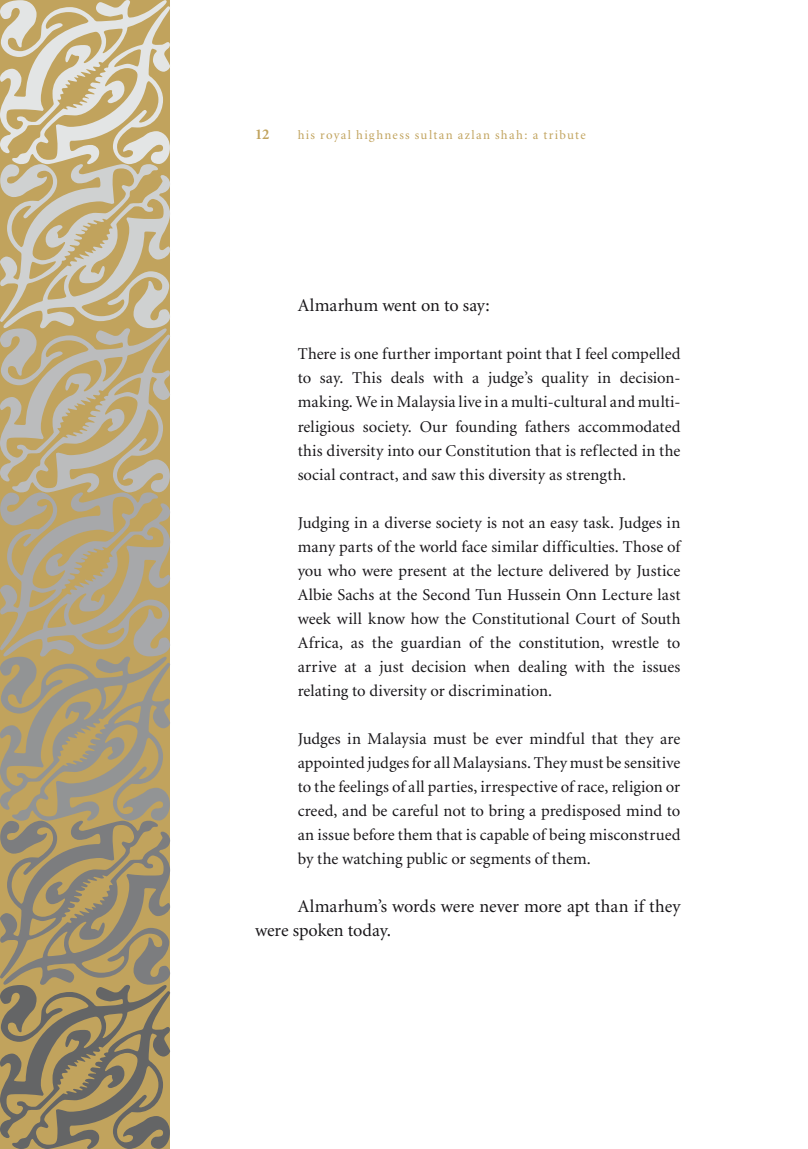
<style>
.page{position:relative;width:808px;height:1149px;background:#fff}
.page>*{position:absolute;margin:0;border:0;box-sizing:border-box;transform-origin:0 0}
.Main_Body_Text{font:18px/24px "Minion";letter-spacing:-.005em;color:#171518}
.Body_Text_Quote{font:16.5px/24px "Minion";letter-spacing:.005em;color:#171518;text-align:justify}
.t1{font:700 15px "Minion";color:#c1a35d}
.t2{font:12.75px "Minion";letter-spacing:.105em;color:#c1a35d}
</style>
<div class="page">
<svg style="left:0;top:0;width:170px;height:1148px;background:#b4a480"></svg>
<p class="t1" style="left:255px;top:126px;width:16px">12</p>
<p class="t2" style="left:298px;top:128px;width:290px">his royal highness sultan azlan shah: a tribute</p>
<p class="Main_Body_Text" style="left:298px;top:294px;width:194px">Almarhum went on to say:</p>
<p class="Body_Text_Quote" style="left:298px;top:343px;width:384px">There is one further important point that I feel compelled to say. This deals with a judge’s quality in decision&shy;making. We in Malaysia live in a multi-cultural and multi&shy;religious society. Our founding fathers accommodated this diversity into our Constitution that is reflected in the social contract, and saw this diversity as strength.</p>
<p class="Body_Text_Quote" style="left:298px;top:511px;width:384px">Judging in a diverse society is not an easy task. Judges in many parts of the world face similar difficulties. Those of you who were present at the lecture delivered by Justice Albie Sachs at the Second Tun Hussein Onn Lecture last week will know how the Constitutional Court of South Africa, as the guardian of the constitution, wrestle to arrive at a just decision when dealing with the issues relating to diversity or discrimination.</p>
<p class="Body_Text_Quote" style="left:298px;top:727px;width:384px">Judges in Malaysia must be ever mindful that they are appointed judges for all Malaysians. They must be sensitive to the feelings of all parties, irrespective of race, religion or creed, and be careful not to bring a predisposed mind to an issue before them that is capable of being misconstrued by the watching public or segments of them.</p>
<p class="Main_Body_Text" style="left:255px;top:894px;width:427px;text-indent:43px">Almarhum’s words were never more apt than if they were spoken today.</p>
</div>
